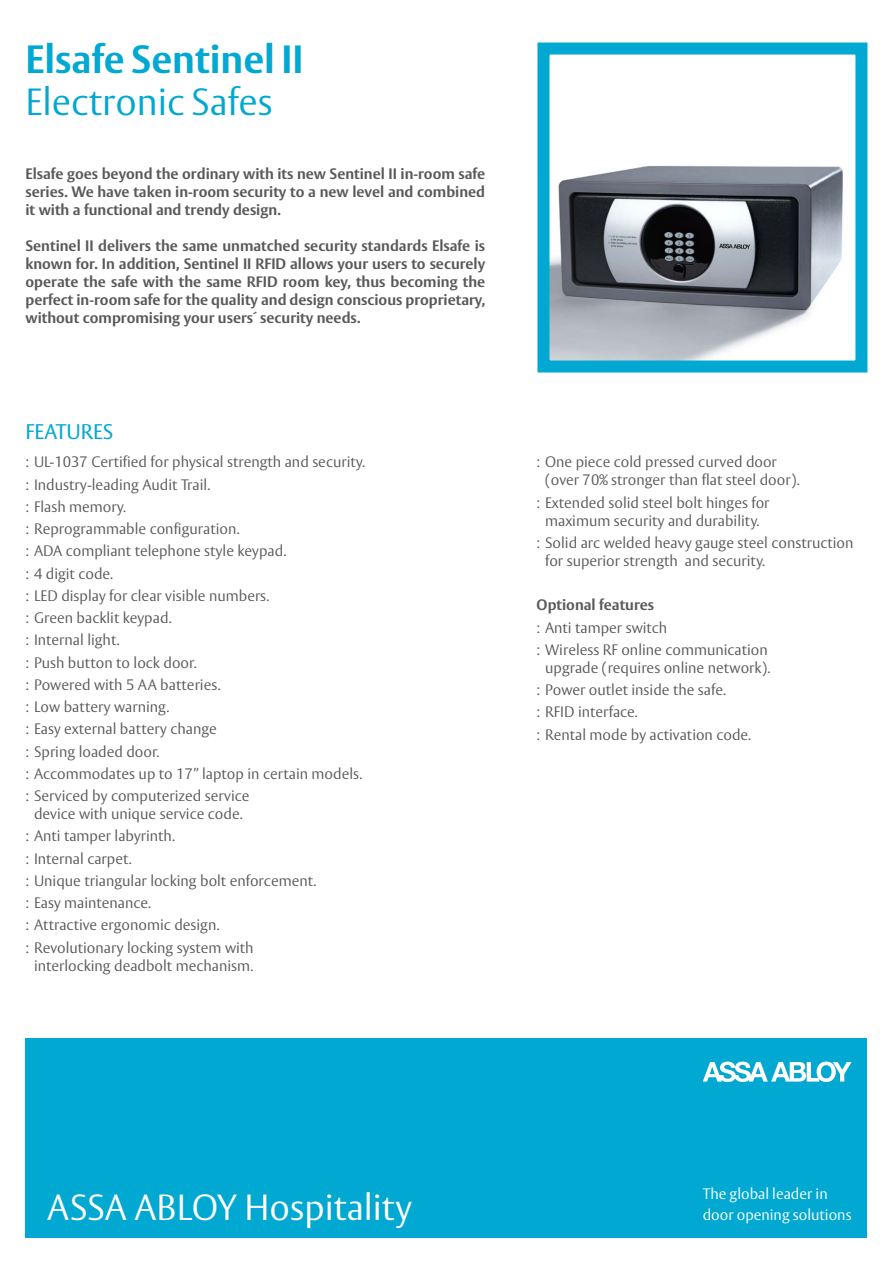
<style>
.page{position:relative;width:893px;height:1263px;background:#fff}
.page>*{position:absolute;margin:0;border:0;box-sizing:border-box;transform-origin:0 0}
.Rubrik_pos{font:700 39px "ASSA Vesta";color:#00a8d2}
.Rubrik_pos-2{font:300 37.5px "ASSA Vesta";color:#00a8d2}
.t1{font:300 36px "ASSA Vesta";color:#fff}
.DS_Heading_3{font:21px "ASSA Vesta";color:#00a8d2}
.t2{font:300 15px/18px "ASSA Vesta";color:#58595b;text-align:center}
.DS_Brødtekst{font:700 15px/18px "ASSA Vesta";color:#58595b;text-align:justify}
.Bröd_neg{font:300 15px/21px "ASSA Vesta";color:#fff}
.DS_Brødtekst_Bullets{font:700 15px "ASSA Vesta";color:#58595b}
</style>
<div class="page">
<div style="left:26px;top:1038px;width:841px;height:199px;background:#00a8d2"></div>
<svg style="left:703px;top:1061px;width:148px;height:21px"></svg>
<img style="left:550px;top:165px;width:293px;height:194px">
<div style="left:537px;top:43px;width:330px;height:329px;border:12px solid #00a8d2"></div>
<p class="Rubrik_pos" style="left:26px;top:35px;width:279px">Elsafe Sentinel II</p>
<p class="Rubrik_pos-2" style="left:26px;top:79px;width:249px">Electronic Safes</p>
<p class="DS_Brødtekst" style="left:26px;top:165px;width:461px">Elsafe goes beyond the ordinary with its new Sentinel II in-room safe series. We have taken in-room security to a new level and combined it with a functional and trendy design.</p>
<p class="DS_Brødtekst" style="left:26px;top:237px;width:461px">Sentinel II delivers the same unmatched security standards Elsafe is known for. In addition, Sentinel II RFID allows your users to securely operate the safe with the same RFID room key, thus becoming the perfect in-room safe for the quality and design conscious proprietary, without compromising your users´ security needs.</p>
<p class="DS_Heading_3" style="left:26px;top:419px;width:89px">FEATURES</p>
<p class="t2" style="left:26px;top:454px;width:341px">: UL-1037 Certified for physical strength and security.</p>
<p class="t2" style="left:26px;top:476px;width:186px">: Industry-leading Audit Trail.</p>
<p class="t2" style="left:26px;top:498px;width:102px">: Flash memory.</p>
<p class="t2" style="left:26px;top:520px;width:216px">: Reprogrammable configuration.</p>
<p class="t2" style="left:26px;top:543px;width:262px">: ADA compliant telephone style keypad.</p>
<p class="t2" style="left:26px;top:565px;width:89px">: 4 digit code.</p>
<p class="t2" style="left:26px;top:587px;width:245px">: LED display for clear visible numbers.</p>
<p class="t2" style="left:26px;top:609px;width:148px">: Green backlit keypad.</p>
<p class="t2" style="left:26px;top:632px;width:96px">: Internal light.</p>
<p class="t2" style="left:26px;top:654px;width:173px">: Push button to lock door.</p>
<p class="t2" style="left:26px;top:676px;width:197px">: Powered with 5 AA batteries.</p>
<p class="t2" style="left:26px;top:698px;width:145px">: Low battery warning.</p>
<p class="t2" style="left:26px;top:721px;width:193px">: Easy external battery change</p>
<p class="t2" style="left:26px;top:743px;width:135px">: Spring loaded door.</p>
<p class="t2" style="left:26px;top:765px;width:338px">: Accommodates up to 17” laptop in certain models.</p>
<p class="t2" style="left:26px;top:787px;width:226px">: Serviced by computerized service device with unique service code.</p>
<p class="t2" style="left:26px;top:828px;width:151px">: Anti tamper labyrinth.</p>
<p class="t2" style="left:26px;top:850px;width:108px">: Internal carpet.</p>
<p class="t2" style="left:26px;top:872px;width:292px">: Unique triangular locking bolt enforcement.</p>
<p class="t2" style="left:26px;top:894px;width:127px">: Easy maintenance.</p>
<p class="t2" style="left:26px;top:917px;width:196px">: Attractive ergonomic design.</p>
<p class="t2" style="left:26px;top:939px;width:230px">: Revolutionary locking system with interlocking deadbolt mechanism.</p>
<p class="t2" style="left:545px;top:454px;width:256px;text-align:left;text-indent:-9px">: One piece cold pressed curved door (over 70% stronger than flat steel door).</p>
<p class="t2" style="left:537px;top:494px;width:234px">: Extended solid steel bolt hinges for maximum security and durability.</p>
<p class="t2" style="left:545px;top:534px;width:310px;text-align:left;text-indent:-9px">: Solid arc welded heavy gauge steel construction for superior strength and security.</p>
<p class="DS_Brødtekst_Bullets" style="left:537px;top:596px;width:119px">Optional features</p>
<p class="t2" style="left:537px;top:619px;width:132px">: Anti tamper switch</p>
<p class="t2" style="left:537px;top:641px;width:235px">: Wireless RF online communication upgrade (requires online network).</p>
<p class="t2" style="left:537px;top:681px;width:191px">: Power outlet inside the safe.</p>
<p class="t2" style="left:537px;top:704px;width:103px">: RFID interface.</p>
<p class="t2" style="left:537px;top:726px;width:216px">: Rental mode by activation code.</p>
<p class="t1" style="left:47px;top:1186px;width:366px">ASSA ABLOY Hospitality</p>
<p class="Bröd_neg" style="left:703px;top:1184px;width:150px">The global leader in door opening solutions</p>
</div>
